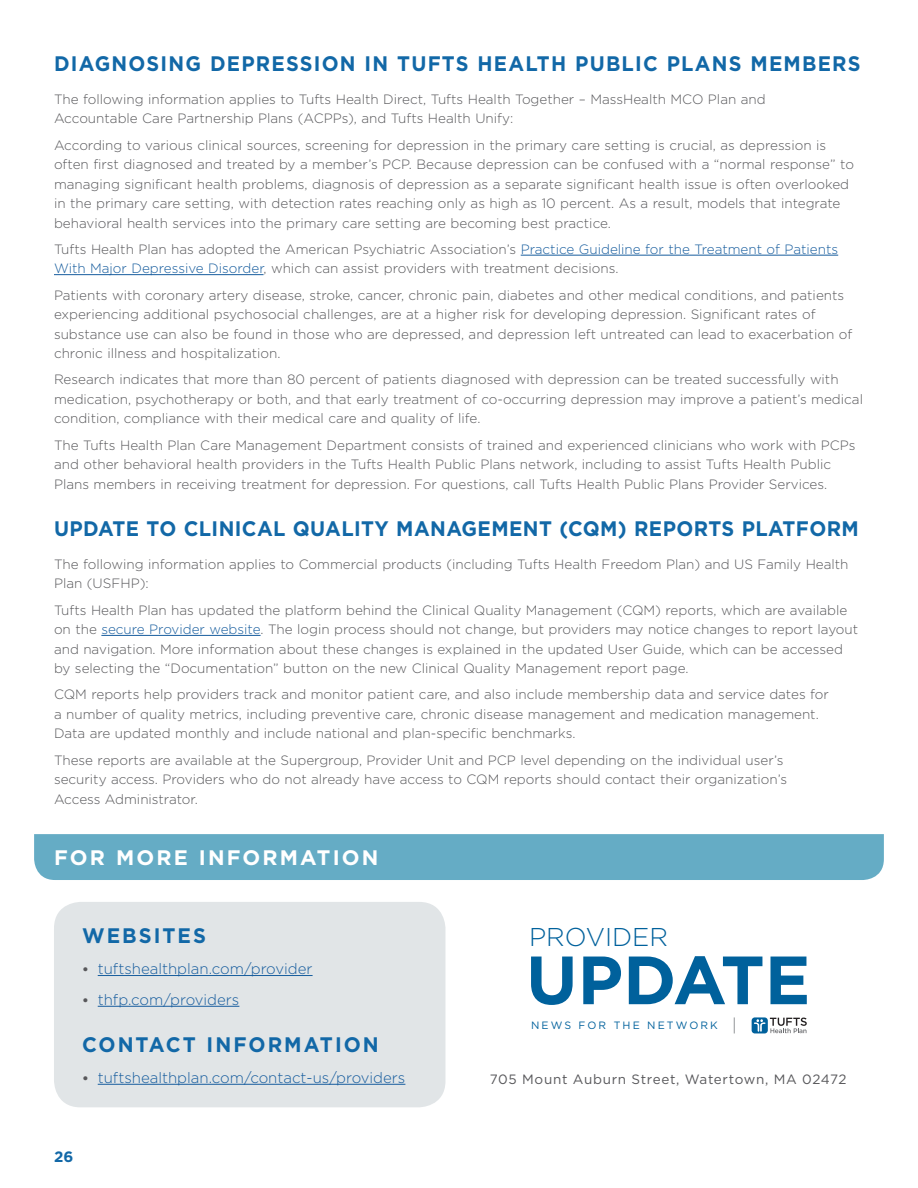
<style>
.page{position:relative;width:918px;height:1188px;background:#fff}
.page>*{position:absolute;margin:0;border:0;box-sizing:border-box;transform-origin:0 0}
.t1{font:700 68.1px "Gotham";color:#00619c}
.t2{font:300 25.8px "Gotham";color:#00619c}
.ad_title{font:700 21px "Gotham";letter-spacing:.02em;color:#1268a7;scale:.95 1}
.ad_title-2{font:700 21px "Gotham";letter-spacing:.06em;color:#1268a7;scale:.95 1}
.ad_title-3{font:700 21px "Gotham";letter-spacing:.1em;color:#1268a7;scale:.96 1}
.ad_category{font:700 21px "Gotham";letter-spacing:.1em;color:#fff}
.ad_bullets_1{font:300 15px "Gotham";color:#175d9e}
.t3{font:700 15px "Gotham";color:#1268a7}
.ad_body_copy{font:300 13.5px/19.5px "Gotham";color:#58585b}
.t4{font:13.5px "Gotham";letter-spacing:.05em;color:#58585b}
.t5{font:10.65px "Gotham";letter-spacing:.2em;color:#00619c}
.s1{color:#175d9e}
.s2{font-weight:700;font-size:13.5px;color:#58585b}
</style>
<div class="page">
<div style="left:54px;top:902px;width:391px;height:205px;background:#e1e5e7;border-radius:26px"></div>
<hr style="left:98px;top:975px;width:215px;height:1px;background:#175d9e">
<hr style="left:98px;top:1006px;width:141px;height:1px;background:#175d9e">
<hr style="left:98px;top:1084px;width:307px;height:1px;background:#175d9e">
<div style="left:34px;top:834px;width:850px;height:46px;background:#65acc5"></div>
<svg style="left:734px;top:1017px;width:1px;height:16px"></svg>
<div style="left:752px;top:1017px;width:16px;height:16px;background:#00619c;border-radius:3px"></div>
<svg style="left:754px;top:1018px;width:53px;height:15px"></svg>
<hr style="left:521px;top:255px;width:317px;height:1px;background:#175d9e">
<hr style="left:54px;top:274px;width:210px;height:1px;background:#175d9e">
<hr style="left:101px;top:635px;width:160px;height:1px;background:#175d9e">
<p class="ad_title-2" style="left:54px;top:49px;width:851px">DIAGNOSING DEPRESSION IN TUFTS HEALTH PUBLIC PLANS MEMBERS</p>
<p class="ad_body_copy" style="left:54px;top:89px;width:713px">The following information applies to Tufts Health Direct, Tufts Health Together – MassHealth MCO Plan and<br>Accountable Care Partnership Plans (ACPPs), and Tufts Health Unify:</p>
<p class="ad_body_copy" style="left:54px;top:135px;width:801px">According to various clinical sources, screening for depression in the primary care setting is crucial, as depression is often first diagnosed and treated by a member’s PCP. Because depression can be confused with a “normal response” to managing significant health problems, diagnosis of depression as a separate significant health issue is often overlooked in the primary care setting, with detection rates reaching only as high as 10 percent. As a result, models that integrate behavioral health services into the primary care setting are becoming best practice.</p>
<p class="ad_body_copy" style="left:54px;top:239px;width:786px">Tufts Health Plan has adopted the American Psychiatric Association’s <span class="s1">Practice Guideline for the Treatment of Patients<br>With Major Depressive Disorder</span>, which can assist providers with treatment decisions.</p>
<p class="ad_body_copy" style="left:54px;top:285px;width:800px">Patients with coronary artery disease, stroke, cancer, chronic pain, diabetes and other medical conditions, and patients experiencing additional psychosocial challenges, are at a higher risk for developing depression. Significant rates of substance use can also be found in those who are depressed, and depression left untreated can lead to exacerbation of chronic illness and hospitalization.</p>
<p class="ad_body_copy" style="left:54px;top:369px;width:811px">Research indicates that more than 80 percent of patients diagnosed with depression can be treated successfully with medication, psychotherapy or both, and that early treatment of co-occurring depression may improve a patient’s medical condition, compliance with their medical care and quality of life.</p>
<p class="ad_body_copy" style="left:54px;top:435px;width:803px">The Tufts Health Plan Care Management Department consists of trained and experienced clinicians who work with PCPs and other behavioral health providers in the Tufts Health Public Plans network, including to assist Tufts Health Public<br>Plans members in receiving treatment for depression. For questions, call Tufts Health Public Plans Provider Services.</p>
<p class="ad_title" style="left:54px;top:514px;width:849px">UPDATE TO CLINICAL QUALITY MANAGEMENT (CQM) REPORTS PLATFORM</p>
<p class="ad_body_copy" style="left:54px;top:554px;width:796px">The following information applies to Commercial products (including Tufts Health Freedom Plan) and US Family Health<br>Plan (USFHP):</p>
<p class="ad_body_copy" style="left:54px;top:600px;width:806px">Tufts Health Plan has updated the platform behind the Clinical Quality Management (CQM) reports, which are available on the <span class="s1">secure Provider website</span>. The login process should not change, but providers may notice changes to report layout and navigation. More information about these changes is explained in the updated User Guide, which can be accessed by selecting the “Documentation” button on the new Clinical Quality Management report page.</p>
<p class="ad_body_copy" style="left:54px;top:684px;width:776px">CQM reports help providers track and monitor patient care, and also include membership data and service dates for a number of quality metrics, including preventive care, chronic disease management and medication management.<br>Data are updated monthly and include national and plan-specific benchmarks.</p>
<p class="ad_body_copy" style="left:54px;top:750px;width:735px">These reports are available at the Supergroup, Provider Unit and PCP level depending on the individual user’s security access. Providers who do not already have access to CQM reports should contact their organization’s<br>Access Administrator.</p>
<p class="ad_category" style="left:54px;top:844px;width:326px">FOR MORE INFORMATION</p>
<p class="ad_title-3" style="left:82px;top:922px;width:131px">WEBSITES</p>
<p class="ad_bullets_1" style="left:82px;top:959px;width:232px"><span class="s2">•</span> tuftshealthplan.com/provider</p>
<p class="ad_bullets_1" style="left:82px;top:990px;width:159px"><span class="s2">•</span> thfp.com/providers</p>
<p class="ad_title-3" style="left:82px;top:1031px;width:311px">CONTACT INFORMATION</p>
<p class="ad_bullets_1" style="left:82px;top:1068px;width:325px"><span class="s2">•</span> tuftshealthplan.com/contact-us/providers</p>
<p class="t3" style="left:54px;top:1147px;width:21px">26</p>
<p class="t2" style="left:529px;top:921px;width:140px">PROVIDER</p>
<p class="t1" style="left:526px;top:935px;width:286px">UPDATE</p>
<p class="t5" style="left:531px;top:1019px;width:188px">NEWS FOR THE NETWORK</p>
<p class="t4" style="left:490px;top:1071px;width:358px">705 Mount Auburn Street, Watertown, MA 02472</p>
</div>
